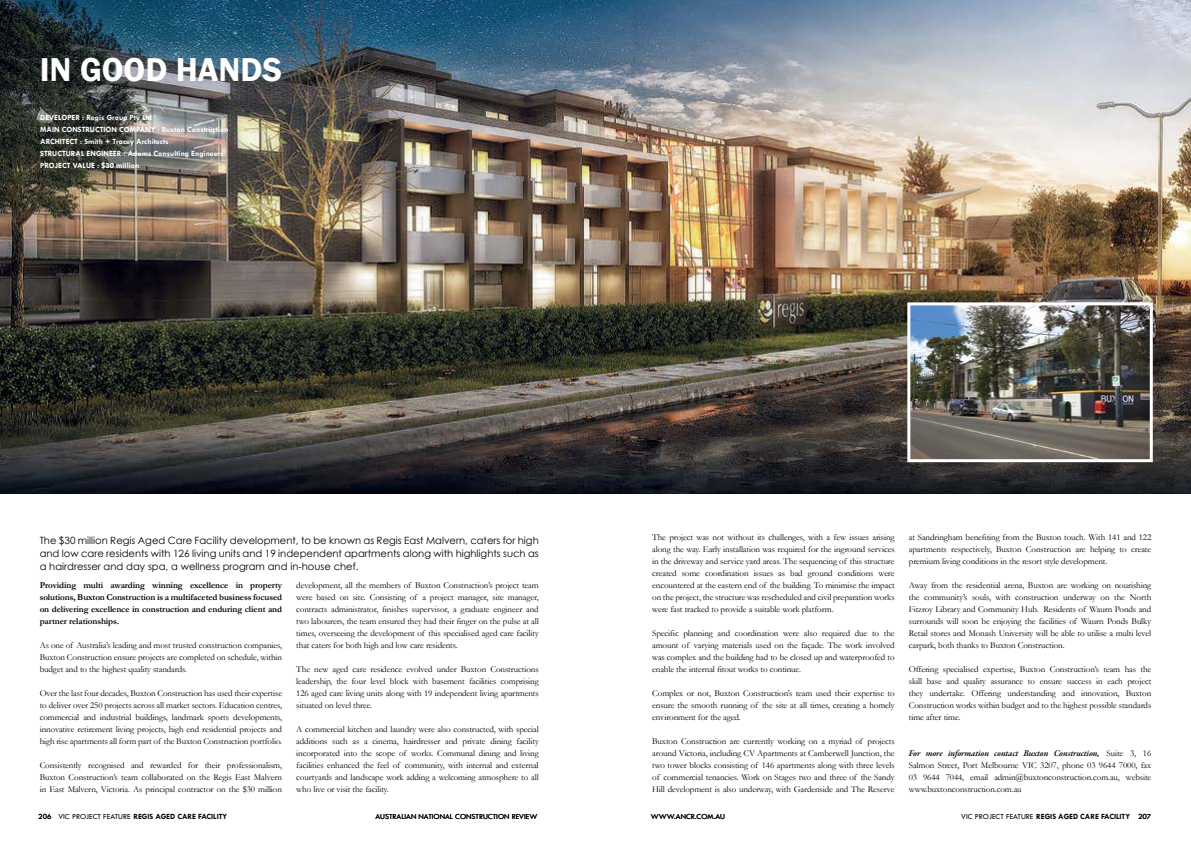
<style>
.page{position:relative;width:1191px;height:842px;background:#fff}
.page>*{position:absolute;margin:0;border:0;box-sizing:border-box;transform-origin:0 0}
.t1{font:600 34px "Franklin Gothic";color:#fff}
.t2{font:10px/13px "Century Gothic";color:#000;text-align:justify}
.t3{font:9px/12px "Garamond";letter-spacing:-.01em;color:#000;text-align:justify}
.t4{font:700 9px/12px "Garamond";letter-spacing:-.01em;color:#000;text-align:justify}
.t5{font:italic 600 9px "Garamond Premr Pro";letter-spacing:-.015em;color:#000}
.t6{font:700 8px/12px "Tw Cen";color:#fff}
.t7{font:700 8px "Tw Cen";color:#000}
.t8{font:8px "Tw Cen";color:#000}
.s1{font-family:"Garamond";font-weight:400;font-style:normal}
.s2{font-weight:400}
</style>
<div class="page">
<img style="left:0;top:0;width:1191px;height:493px">
<img style="left:911px;top:306px;width:237px;height:152px">
<div style="left:907px;top:302px;width:245px;height:160px;border:3px solid #fff"></div>
<h1 class="t1" style="left:40px;top:48px;width:244px">IN GOOD HANDS</h1>
<p class="t6" style="left:40px;top:111px;width:190px">DEVELOPER : Regis Group Pty Ltd<br>MAIN CONSTRUCTION COMPANY : Buxton Construction ARCHITE CT : Smith + Tracey Architects<br>STRUCTURAL ENGINEER : Adams Consulting Engineers PROJECT VALUE : $30 million</p>
<p class="t2" style="left:40px;top:533px;width:500px">The $30 million Regis Aged Care Facility development, to be known as Regis East Malvern, caters for high and low care residents with 126 living units and 19 independent apartments along with highlights such as a hairdresser and day spa, a wellness program and in-house chef.</p>
<p class="t4" style="left:40px;top:579px;width:244px">Providing multi awarding winning excellence in property solutions, Buxton Construction is a multifaceted business focused on delivering excellence in construction and enduring client and partner relationships.</p>
<p class="t3" style="left:40px;top:639px;width:244px">As one of Australia’s leading and most trusted construction companies, Buxton Construction ensure projects are completed on schedule, within budget and to the highest quality standards.</p>
<p class="t3" style="left:40px;top:687px;width:244px">Over the last four decades, Buxton Construction has used their expertise to deliver over 250 projects across all market sectors. Education centres, commercial and industrial buildings, landmark sports developments, innovative retirement living projects, high end residential projects and high rise apartments all form part of the Buxton Construction portfolio.</p>
<p class="t3" style="left:40px;top:759px;width:244px">Consistently recognised and rewarded for their professionalism, Buxton Construction’s team collaborated on the Regis East Malvern in East Malvern, Victoria. As principal contractor on the $30 million</p>
<p class="t3" style="left:296px;top:579px;width:244px">development, all the members of Buxton Construction’s project team were based on site. Consisting of a project manager, site manager, contracts administrator, finishes supervisor, a graduate engineer and two labourers, the team ensured they had their finger on the pulse at all times, overseeing the development of this specialised aged care facility that caters for both high and low care residents.</p>
<p class="t3" style="left:296px;top:663px;width:244px">The new aged care residence evolved under Buxton Constructions leadership, the four level block with basement facilities comprising 126 aged care living units along with 19 independent living apartments situated on level three.</p>
<p class="t3" style="left:296px;top:723px;width:244px">A commercial kitchen and laundry were also constructed, with special additions such as a cinema, hairdresser and private dining facility incorporated into the scope of works. Communal dining and living facilities enhanced the feel of community, with internal and external courtyards and landscape work adding a welcoming atmosphere to all who live or visit the facility.</p>
<p class="t3" style="left:652px;top:531px;width:244px">The project was not without its challenges, with a few issues arising along the way. Early installation was required for the inground services in the driveway and service yard areas. The sequencing of this structure created some coordination issues as bad ground conditions were encountered at the eastern end of the building. To minimise the impact on the project, the structure was rescheduled and civil preparation works were fast tracked to provide a suitable work platform.</p>
<p class="t3" style="left:652px;top:627px;width:244px">Specific planning and coordination were also required due to the amount of varying materials used on the façade. The work involved was complex and the building had to be closed up and waterproofed to enable the internal fitout works to continue.</p>
<p class="t3" style="left:652px;top:687px;width:244px">Complex or not, Buxton Construction’s team used their expertise to ensure the smooth running of the site at all times, creating a homely environment for the aged.</p>
<p class="t3" style="left:652px;top:735px;width:244px">Buxton Construction are currently working on a myriad of projects around Victoria, including CV Apartments at Camberwell Junction, the two tower blocks consisting of 146 apartments along with three levels of commercial tenancies. Work on Stages two and three of the Sandy Hill development is also underway, with Gardenside and The Reserve</p>
<p class="t3" style="left:909px;top:531px;width:244px">at Sandringham benefiting from the Buxton touch. With 141 and 122 apartments respectively, Buxton Construction are helping to create premium living conditions in the resort style development.</p>
<p class="t3" style="left:909px;top:579px;width:244px">Away from the residential arena, Buxton are working on nourishing the community’s souls, with construction underway on the North Fitzroy Library and Community Hub. Residents of Waurn Ponds and surrounds will soon be enjoying the facilities of Waurn Ponds Bulky Retail stores and Monash University will be able to utilise a multi level carpark, both thanks to Buxton Construction.</p>
<p class="t3" style="left:909px;top:663px;width:244px">Offering specialised expertise, Buxton Construction’s team has the skill base and quality assurance to ensure success in each project they undertake. Offering understanding and innovation, Buxton Construction works within budget and to the highest possible standards time after time.</p>
<p class="t5" style="left:909px;top:747px;width:244px">For more information contact Buxton Construction, <span class="s1">Suite 3, 16</span></p>
<p class="t3" style="left:909px;top:759px;width:244px">Salmon Street, Port Melbourne VIC 3207, phone 03 9644 7000, fax 03 9644 7044, email admin@buxtonconstruction.com.au, website www.buxtonconstruction.com.au</p>
<p class="t8" style="left:38px;top:811px;width:15px">206</p>
<p class="t8" style="left:375px;top:811px;width:163px">AUSTRALIAN NATIONAL CONSTRUCTION REVIEW</p>
<p class="t8" style="left:651px;top:811px;width:76px">WWW.ANCR.COM.AU</p>
<p class="t8" style="left:1138px;top:811px;width:15px">207</p>
<p class="t7" style="left:58px;top:811px;width:170px"><span class="s2">VIC PROJECT FEATURE</span> Regis Aged Care Facility</p>
<p class="t7" style="left:961px;top:811px;width:170px"><span class="s2">VIC PROJECT FEATURE</span> Regis Aged Care Facility</p>
</div>
